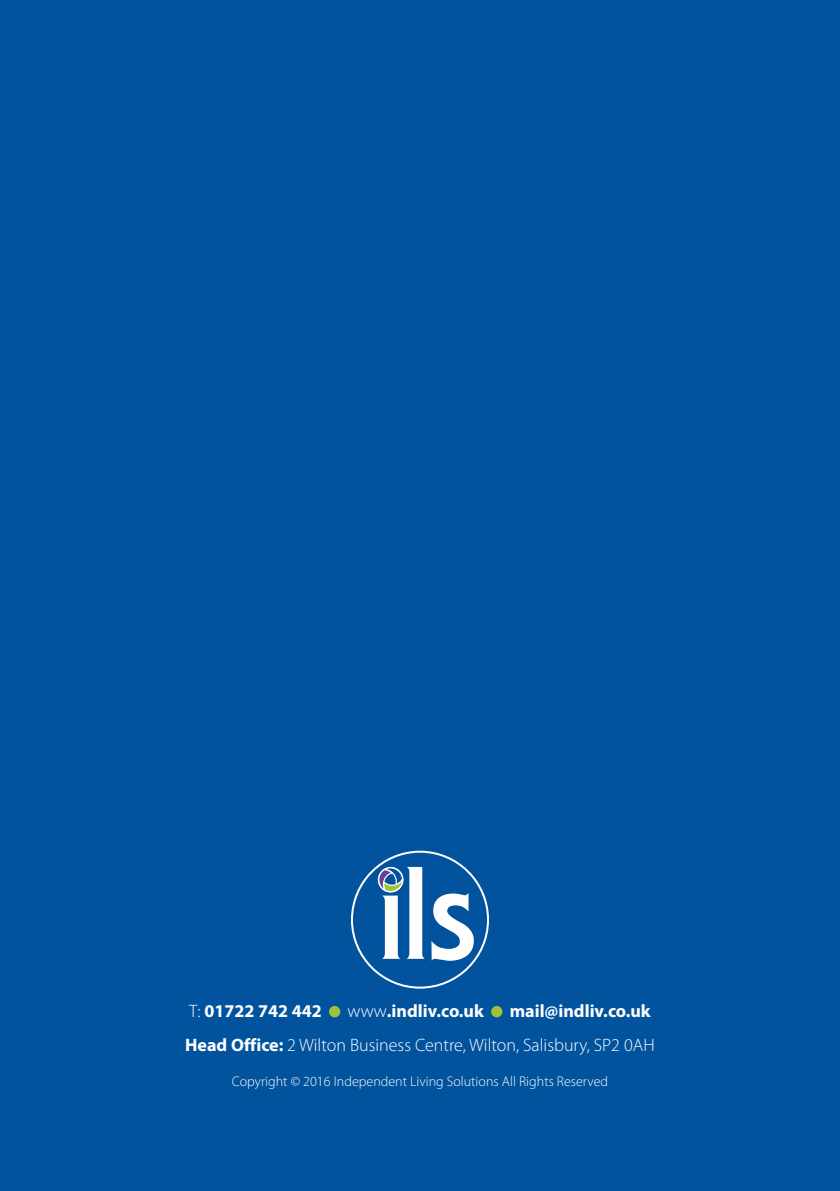
<style>
.page{position:relative;width:840px;height:1191px;background:#fff}
.page>*{position:absolute;margin:0;border:0;box-sizing:border-box;transform-origin:0 0}
.t1{font:300 18px/33.4px "Myriad Pro";color:#fff;text-align:right}
.t2{font:700 18px "Myriad Pro";color:#fff}
.t3{font:300 14px "Myriad Pro";color:#fff}
.s1{font-weight:700}
.s2{font-weight:300}
</style>
<div class="page">
<div style="left:0;top:0;width:839px;height:1191px;background:#01539e"></div>
<div style="left:351px;top:850px;width:137px;height:138px;background:#01539e;border:2px solid #fff;border-radius:50%"></div>
<svg style="left:377px;top:866px;width:47px;height:92px"></svg>
<svg style="left:431px;top:893px;width:42px;height:67px"></svg>
<div style="left:329px;top:1006px;width:11px;height:11px;background:#a2c13a;border-radius:50%"></div>
<div style="left:491px;top:1006px;width:11px;height:11px;background:#a2c13a;border-radius:50%"></div>
<p class="t1" style="left:185px;top:994px;width:470px"><span class="s1">mail@indliv.co.uk<br>Head Office:</span> 2 Wilton Business Centre, Wilton, Salisbury, SP2 0AH</p>
<p class="t3" style="left:232px;top:1073px;width:377px">Copyright © 2016 Independent Living Solutions All Rights Reserved</p>
<p class="t2" style="left:189px;top:999px;width:134px"><span class="s2">T:</span> 01722 742 442</p>
<p class="t2" style="left:347px;top:999px;width:138px"><span class="s2">www</span>.indliv.co.uk</p>
</div>
